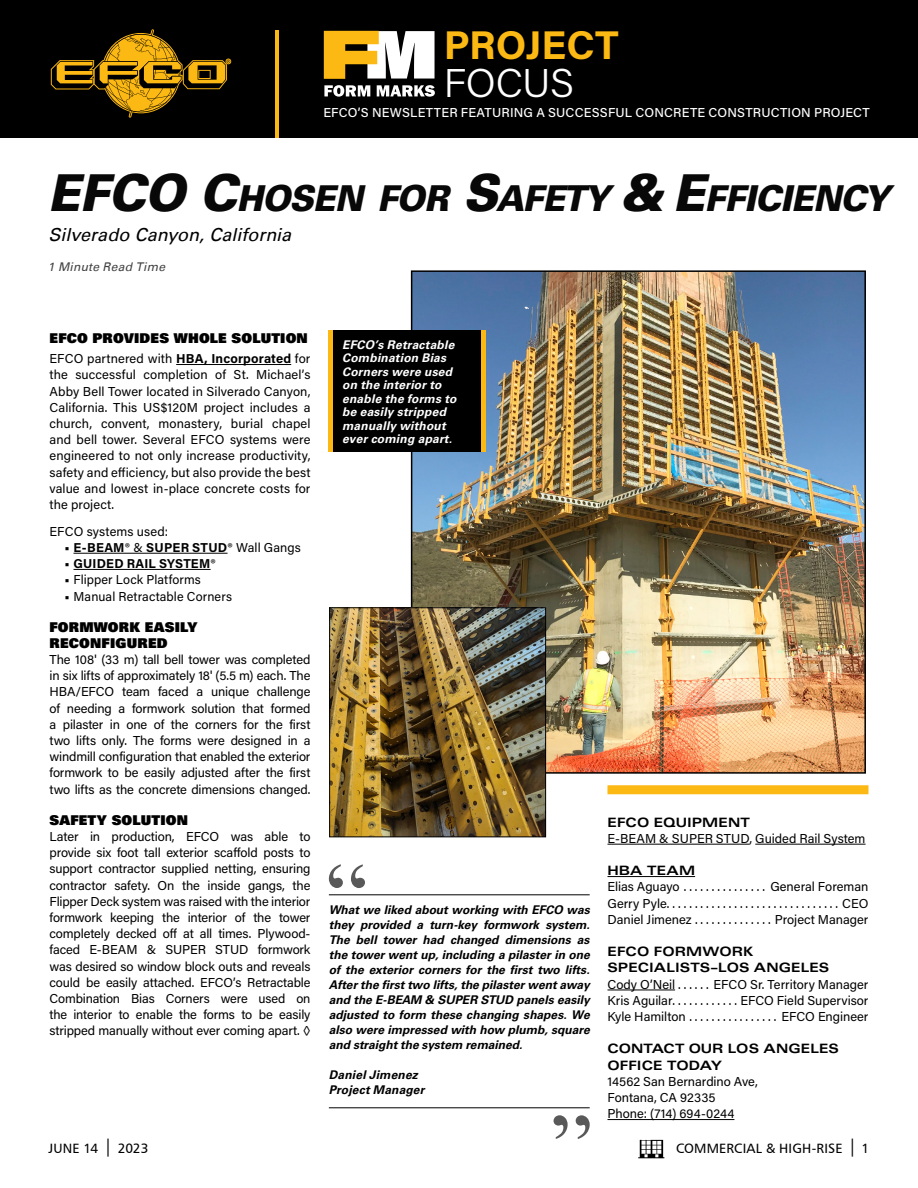
<style>
.page{position:relative;width:918px;height:1188px;background:#fff}
.page>*{position:absolute;margin:0;border:0;box-sizing:border-box;transform-origin:0 0}
.t1{font:700 40.05px "Acumin Pro";color:#fdb913}
.t2{font:300 40.05px "Acumin Pro";letter-spacing:-.01em;color:#fff}
.t3{font:700 39.45px "Acumin Pro";color:#fdb913}
.t4{font:300 39.45px "Acumin Pro";color:#fff}
.t5{font:italic 900 35.7px "Univers LT Std";letter-spacing:-.03em;color:#070807;scale:.95 1}
.t6{font:italic 18px "Univers LT";color:#000}
.t7{font:13.5px/15.8px "Univers LT Std X Black";letter-spacing:.015em;color:#000}
.t8{font:13.5px "Humanist 777 BT Roman B";letter-spacing:.01em;color:#000}
.t9{font:12.9px/16.2px "Acumin Pro";color:#000;text-align:justify}
.t10{font:700 expanded 12.9px/16.2px "Univers LT Std";letter-spacing:.005em;color:#000}
.t11{font:500 12.9px "Acumin Pro";letter-spacing:.015em;color:#fff}
.t12{font:700 12.9px "Acumin Pro";letter-spacing:.02em;color:#000}
.t13{font:italic 700 12px/15px "Univers LT Std";color:#000;text-align:justify}
.t14{font:italic 700 12px/13.5px "Univers LT Std";letter-spacing:.02em;color:#fff}
.t15{font:italic 12px "Univers LT";letter-spacing:.02em;color:#414042}
.s1{font-size:51px}
.s2{font-weight:700}
.s3{font-family:"Myriad Pro";font-weight:400}
.s4{font-weight:400}
</style>
<div class="page">
<svg style="left:638px;top:1140px;width:26px;height:18px"></svg>
<div style="left:0;top:0;width:918px;height:138px;background:#000"></div>
<svg style="left:324px;top:31px;width:111px;height:66px"></svg>
<hr style="left:275px;top:31px;width:3px;height:107px;background:#fdb913">
<svg style="left:51px;top:29px;width:181px;height:89px"></svg>
<hr style="left:176px;top:364px;width:115px;height:1px;background:#000">
<hr style="left:74px;top:553px;width:154px;height:1px;background:#000">
<hr style="left:74px;top:569px;width:137px;height:1px;background:#000">
<img style="left:414px;top:273px;width:449px;height:498px">
<hr style="left:329px;top:331px;width:4px;height:121px;background:#fdb913">
<div style="left:333px;top:331px;width:149px;height:121px;background:#000"></div>
<hr style="left:482px;top:331px;width:4px;height:121px;background:#fdb913">
<img style="left:331px;top:609px;width:213px;height:226px">
<div style="left:329px;top:607px;width:217px;height:230px;border:1px solid #000"></div>
<hr style="left:607px;top:844px;width:143px;height:1px;background:#000">
<hr style="left:755px;top:844px;width:111px;height:1px;background:#000">
<hr style="left:607px;top:876px;width:88px;height:1px;background:#000">
<hr style="left:607px;top:990px;width:68px;height:1px;background:#000">
<hr style="left:607px;top:1119px;width:127px;height:1px;background:#000">
<div style="left:607px;top:785px;width:261px;height:9px;background:#fdb913"></div>
<hr style="left:329px;top:894px;width:261px;height:1px;background:#000">
<hr style="left:329px;top:1107px;width:261px;height:1px;background:#000">
<svg style="left:329px;top:864px;width:36px;height:24px"></svg>
<svg style="left:554px;top:1115px;width:36px;height:24px"></svg>
<h1 class="t1" style="left:444px;top:17px;width:176px">PROJECT</h1>
<h1 class="t2" style="left:444px;top:56px;width:132px">FOCUS</h1>
<p class="t11" style="left:323px;top:103px;width:548px">EFCO’S NEWSLETTER FEATURING A SUCCESSFUL CONCRETE CONSTRUCTION PROJECT</p>
<h2 class="t3" style="left:460px;top:27px;width:174px">PROJECT</h2>
<h2 class="t4" style="left:460px;top:66px;width:131px">FOCUS</h2>
<h3 class="t5" style="left:48px;top:175px;width:888px"><span class="s1">EFCO C</span>HOSEN FOR <span class="s1">S</span>AFETY <span class="s1">&amp; E</span>FFICIENCY</h3>
<h3 class="t6" style="left:48px;top:224px;width:244px">Silverado Canyon, California</h3>
<p class="t15" style="left:48px;top:259px;width:119px">1 Minute Read Time</p>
<p class="t7" style="left:50px;top:330px;width:260px">EFCO PROVIDES WHOLE SOLUTION</p>
<p class="t9" style="left:50px;top:350px;width:263px">EFCO partnered with <span class="s2">HBA, Incorporated</span> for the successful completion of St. Michael’s Abby Bell Tower located in Silverado Canyon, California. This US$120M project includes a church, convent, monastery, burial chapel and bell tower. Several EFCO systems were engineered to not only increase productivity, safety and efficiency, but also provide the best value and lowest in-place concrete costs for the project.</p>
<p class="t9" style="left:50px;top:523px;width:120px">EFCO systems used:</p>
<p class="t12" style="left:65px;top:538px;width:238px">• E-BEAM<span class="s3">®</span> <span class="s4">&amp;</span> SUPER STUD<span class="s3">®</span> <span class="s4">Wall Gangs</span></p>
<p class="t12" style="left:65px;top:555px;width:153px">• GUIDED RAIL SYSTEM<span class="s3">®</span></p>
<p class="t9" style="left:65px;top:571px;width:138px"><span class="s2">•</span> Flipper Lock Platforms</p>
<p class="t9" style="left:65px;top:587px;width:169px"><span class="s2">•</span> Manual Retractable Corners</p>
<p class="t7" style="left:50px;top:619px;width:150px">FORMWORK EASILY<br>RECONFIGURED</p>
<p class="t9" style="left:50px;top:651px;width:263px">The 108' (33 m) tall bell tower was completed in six lifts of approximately 18' (5.5 m) each. The HBA/EFCO team faced a unique challenge of needing a formwork solution that formed a pilaster in one of the corners for the first two lifts only. The forms were designed in a windmill configuration that enabled the exterior formwork to be easily adjusted after the first two lifts as the concrete dimensions changed.</p>
<p class="t7" style="left:50px;top:812px;width:140px">SAFETY SOLUTION</p>
<p class="t9" style="left:50px;top:828px;width:263px">Later in production, EFCO was able to provide six foot tall exterior scaffold posts to support contractor supplied netting, ensuring contractor safety. On the inside gangs, the Flipper Deck system was raised with the interior formwork keeping the interior of the tower completely decked off at all times. Plywood&shy;faced E-BEAM &amp; SUPER STUD formwork was desired so window block outs and reveals could be easily attached. EFCO’s Retractable Combination Bias Corners were used on the interior to enable the forms to be easily stripped manually without ever coming apart. ◊</p>
<p class="t14" style="left:342px;top:338px;width:116px">EFCO’s Retractable<br>Combination Bias<br>Corners were used on the interior to enable the forms to be easily stripped manually without ever coming apart.</p>
<p class="t13" style="left:329px;top:903px;width:262px">What we liked about working with EFCO was they provided a turn-key formwork system.<br>The bell tower had changed dimensions as the tower went up, including a pilaster in one of the exterior corners for the first two lifts.<br>After the first two lifts, the pilaster went away and the E-BEAM &amp; SUPER STUD panels easily adjusted to form these changing shapes. We also were impressed with how plumb, square and straight the system remained.</p>
<p class="t13" style="left:329px;top:1068px;width:97px">Daniel Jimenez<br>Project Manager</p>
<p class="t10" style="left:607px;top:814px;width:144px">EFCO EQUIPMENT</p>
<p class="t9" style="left:607px;top:830px;width:260px">E-BEAM &amp; SUPER STUD, Guided Rail System</p>
<p class="t10" style="left:607px;top:863px;width:89px">HBA TEAM</p>
<p class="t9" style="left:607px;top:878px;width:76px">Elias Aguayo ................</p>
<p class="t9" style="left:770px;top:878px;width:100px">General Foreman</p>
<p class="t9" style="left:608px;top:895px;width:64px">Gerry Pyle ...............................</p>
<p class="t9" style="left:842px;top:895px;width:28px">CEO</p>
<p class="t9" style="left:608px;top:911px;width:88px">Daniel Jimenez ...............</p>
<p class="t9" style="left:775px;top:911px;width:95px">Project Manager</p>
<p class="t10" style="left:607px;top:944px;width:223px">EFCO FORMWORK<br>SPECIALISTS–LOS ANGELES</p>
<p class="t9" style="left:607px;top:976px;width:263px">Cody O’Neil . . . . . . EFCO Sr. Territory Manager<br>Kris Aguilar ............</p>
<p class="t9" style="left:740px;top:992px;width:130px">EFCO Field Supervisor</p>
<p class="t9" style="left:607px;top:1008px;width:82px">Kyle Hamilton .................</p>
<p class="t9" style="left:781px;top:1008px;width:89px">EFCO Engineer</p>
<p class="t10" style="left:607px;top:1041px;width:233px">CONTACT OUR LOS ANGELES<br>OFFICE TODAY</p>
<p class="t9" style="left:607px;top:1073px;width:152px;text-align:left">14562 San Bernardino Ave,<br>Fontana, CA 92335<br>Phone: (714) 694-0244</p>
<p class="t8" style="left:48px;top:1140px;width:51px">JUNE 14</p>
<p class="t8" style="left:118px;top:1140px;width:32px">2023</p>
<p class="t8" style="left:676px;top:1140px;width:168px">COMMERCIAL &amp; HIGH-RISE</p>
<p class="t8" style="left:861px;top:1140px;width:9px">1</p>
</div>
